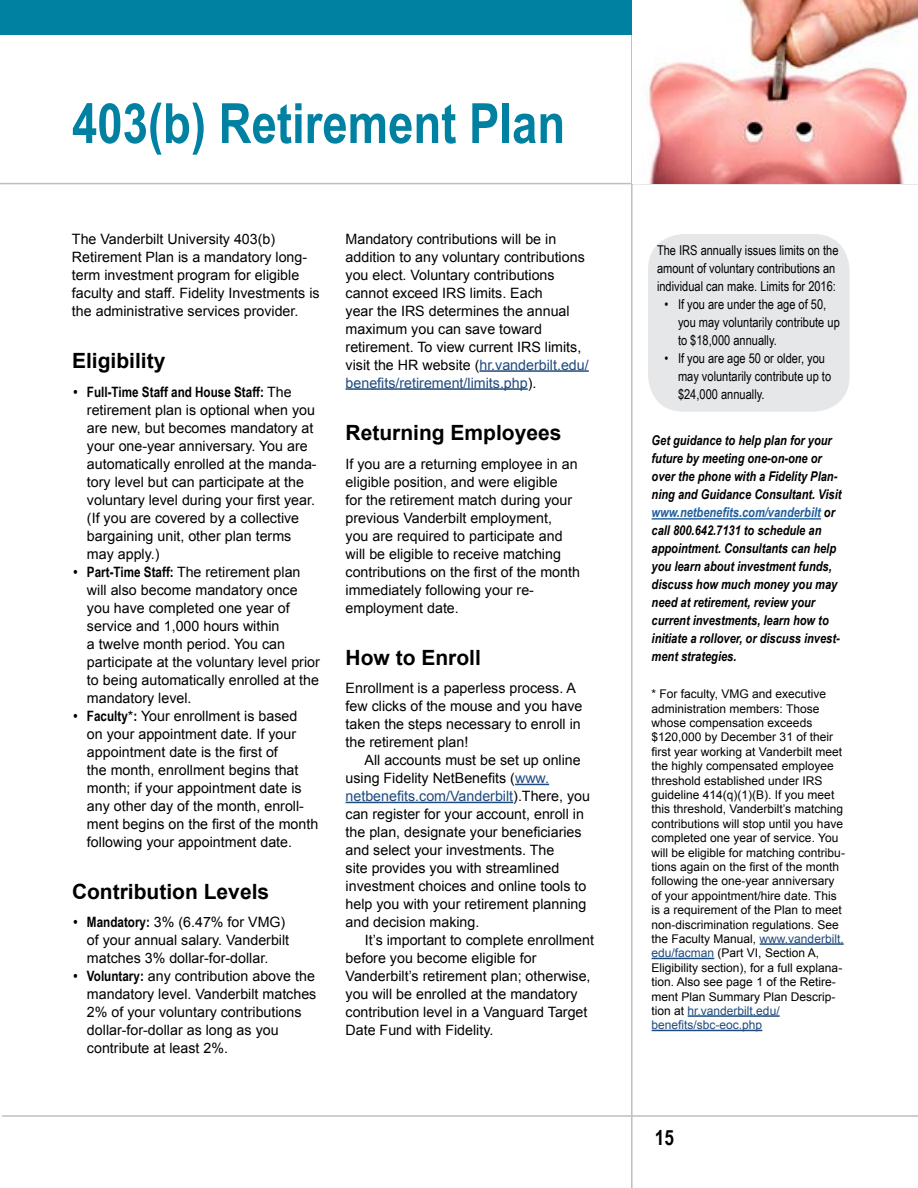
<style>
.page{position:relative;width:918px;height:1188px;background:#fff}
.page>*{position:absolute;margin:0;border:0;box-sizing:border-box;transform-origin:0 0}
.t1{font:700 55.5px "Arial Narrow";color:#0081a2}
.t2{font:700 21px "Arial";color:#000}
.t3{font:700 21px "Arial Narrow";color:#000}
.t4{font:14.25px/18px "Arial";color:#000}
.t5{font:700 14.25px "Arial Narrow";color:#000}
.t6{font:italic 700 13.5px/18px "Arial Narrow";color:#000}
.t7{font:13.5px/18px "Arial Narrow";color:#000}
.t8{font:12px/14.4px "Arial";color:#000}
.s1{font-family:"Arial";font-weight:400}
.s2{font-family:"Arial Narrow";font-weight:700}
.s3{color:#1e4a7d}
.s4{color:#215e9e}
</style>
<div class="page">
<hr style="left:2px;top:1115px;width:916px;height:2px;background:#bcbec0">
<hr style="left:631px;top:0;width:2px;height:1188px;background:#bcbec0">
<hr style="left:0;top:183px;width:918px;height:1px;background:#bcbec0">
<div style="left:648px;top:234px;width:202px;height:178px;background:#e6e7e8;border-radius:36px"></div>
<hr style="left:479px;top:370px;width:110px;height:2px;background:#1e4a7d">
<hr style="left:346px;top:388px;width:182px;height:2px;background:#1e4a7d">
<hr style="left:515px;top:784px;width:34px;height:1px;background:#1e4a7d">
<hr style="left:346px;top:802px;width:167px;height:1px;background:#1e4a7d">
<div style="left:0;top:0;width:631px;height:35px;background:#0081a2"></div>
<hr style="left:760px;top:943px;width:84px;height:2px;background:#1e4a7d">
<hr style="left:652px;top:958px;width:62px;height:1px;background:#1e4a7d">
<hr style="left:688px;top:1015px;width:92px;height:2px;background:#1e4a7d">
<hr style="left:652px;top:1030px;width:110px;height:1px;background:#1e4a7d">
<img style="left:632px;top:0;width:286px;height:183px">
<hr style="left:652px;top:518px;width:169px;height:2px;background:#215e9e">
<h1 class="t1" style="left:72px;top:81px;width:495px">403(b) Retirement Plan</h1>
<p class="t4" style="left:72px;top:230px;width:249px">The Vanderbilt University 403(b)<br>Retirement Plan is a mandatory long&shy;term investment program for eligible faculty and staff. Fidelity Investments is the administrative services provider.</p>
<h2 class="t2" style="left:72px;top:347px;width:95px">Eligibility</h2>
<p class="t5" style="left:74px;top:381px;width:220px">• Full-Time Staff and House Staff: <span class="s1">The</span></p>
<p class="t4" style="left:87px;top:401px;width:231px">retirement plan is optional when you are new, but becomes mandatory at your one-year anniversary. You are automatically enrolled at the manda&shy;tory level but can participate at the voluntary level during your first year. (If you are covered by a collective bargaining unit, other plan terms may apply.)</p>
<p class="t4" style="left:87px;top:563px;width:234px;text-indent:-13px"><span class="s2">• Part-Time Staff:</span> The retirement plan will also become mandatory once you have completed one year of service and 1,000 hours within<br>a twelve month period. You can participate at the voluntary level prior to being automatically enrolled at the mandatory level.</p>
<p class="t4" style="left:87px;top:707px;width:233px;text-indent:-13px"><span class="s2">• Faculty</span>*<span class="s2">:</span> Your enrollment is based<br>on your appointment date. If your appointment date is the first of<br>the month, enrollment begins that month; if your appointment date is any other day of the month, enroll&shy;ment begins on the first of the month following your appointment date.</p>
<h2 class="t2" style="left:72px;top:877px;width:199px">Contribution Levels</h2>
<p class="t4" style="left:87px;top:913px;width:204px;text-indent:-13px"><span class="s2">• Mandatory:</span> 3% (6.47% for VMG) of your annual salary. Vanderbilt matches 3% dollar-for-dollar.</p>
<p class="t4" style="left:87px;top:967px;width:231px;text-indent:-13px"><span class="s2">• Voluntary:</span> any contribution above the mandatory level. Vanderbilt matches 2% of your voluntary contributions dollar-for-dollar as long as you contribute at least 2%.</p>
<p class="t4" style="left:346px;top:230px;width:245px">Mandatory contributions will be in addition to any voluntary contributions you elect. Voluntary contributions cannot exceed IRS limits. Each<br>year the IRS determines the annual maximum you can save toward retirement. To view current IRS limits, visit the HR website (<span class="s3">hr.vanderbilt.edu/ benefits/retirement/limits.php</span>).</p>
<h2 class="t2" style="left:346px;top:419px;width:217px">Returning Employees</h2>
<p class="t4" style="left:346px;top:455px;width:236px">If you are a returning employee in an eligible position, and were eligible<br>for the retirement match during your previous Vanderbilt employment,<br>you are required to participate and will be eligible to receive matching contributions on the first of the month immediately following your re&shy;employment date.</p>
<h2 class="t2" style="left:346px;top:643px;width:137px">How to Enroll</h2>
<p class="t4" style="left:346px;top:679px;width:238px">Enrollment is a paperless process. A few clicks of the mouse and you have taken the steps necessary to enroll in the retirement plan!</p>
<p class="t4" style="left:346px;top:751px;width:246px;text-indent:19px">All accounts must be set up online using Fidelity NetBenefits (<span class="s3">www. netbenefits.com/Vanderbilt</span>).There, you can register for your account, enroll in the plan, designate your beneficiaries and select your investments. The<br>site provides you with streamlined investment choices and online tools to help you with your retirement planning and decision making.</p>
<p class="t4" style="left:346px;top:931px;width:250px;text-indent:19px">It’s important to complete enrollment before you become eligible for Vanderbilt’s retirement plan; otherwise, you will be enrolled at the mandatory contribution level in a Vanguard Target Date Fund with Fidelity.</p>
<p class="t7" style="left:657px;top:240px;width:183px">The IRS annually issues limits on the amount of voluntary contributions an individual can make. Limits for 2016:</p>
<p class="t7" style="left:678px;top:294px;width:163px;text-indent:-14px">• If you are under the age of 50, you may voluntarily contribute up to $18,000 annually.</p>
<p class="t7" style="left:678px;top:348px;width:155px;text-indent:-14px">• If you are age 50 or older, you may voluntarily contribute up to $24,000 annually.</p>
<p class="t6" style="left:652px;top:431px;width:191px">Get guidance to help plan for your future by meeting one-on-one or over the phone with a Fidelity Plan&shy;ning and Guidance Consultant. Visit <span class="s4">www.netbenefits.com/vanderbilt</span> or call 800.642.7131 to schedule an appointment. Consultants can help you learn about investment funds, discuss how much money you may need at retirement, review your current investments, learn how to initiate a rollover, or discuss invest&shy;ment strategies.</p>
<p class="t8" style="left:652px;top:687px;width:195px">* For faculty, VMG and executive administration members: Those whose compensation exceeds $120,000 by December 31 of their first year working at Vanderbilt meet the highly compensated employee threshold established under IRS guideline 414(q)(1)(B). If you meet this threshold, Vanderbilt’s matching contributions will stop until you have completed one year of service. You will be eligible for matching contribu&shy;tions again on the first of the month following the one-year anniversary of your appointment/hire date. This is a requirement of the Plan to meet non-discrimination regulations. See the Faculty Manual, <span class="s3">www.vanderbilt. edu/facman</span> (Part VI, Section A, Eligibility section), for a full explana&shy;tion. Also see page 1 of the Retire&shy;ment Plan Summary Plan Descrip&shy;tion at <span class="s3">hr.vanderbilt.edu/ benefits/sbc-eoc.php</span></p>
<h2 class="t3" style="left:655px;top:1122px;width:21px">15</h2>
</div>
